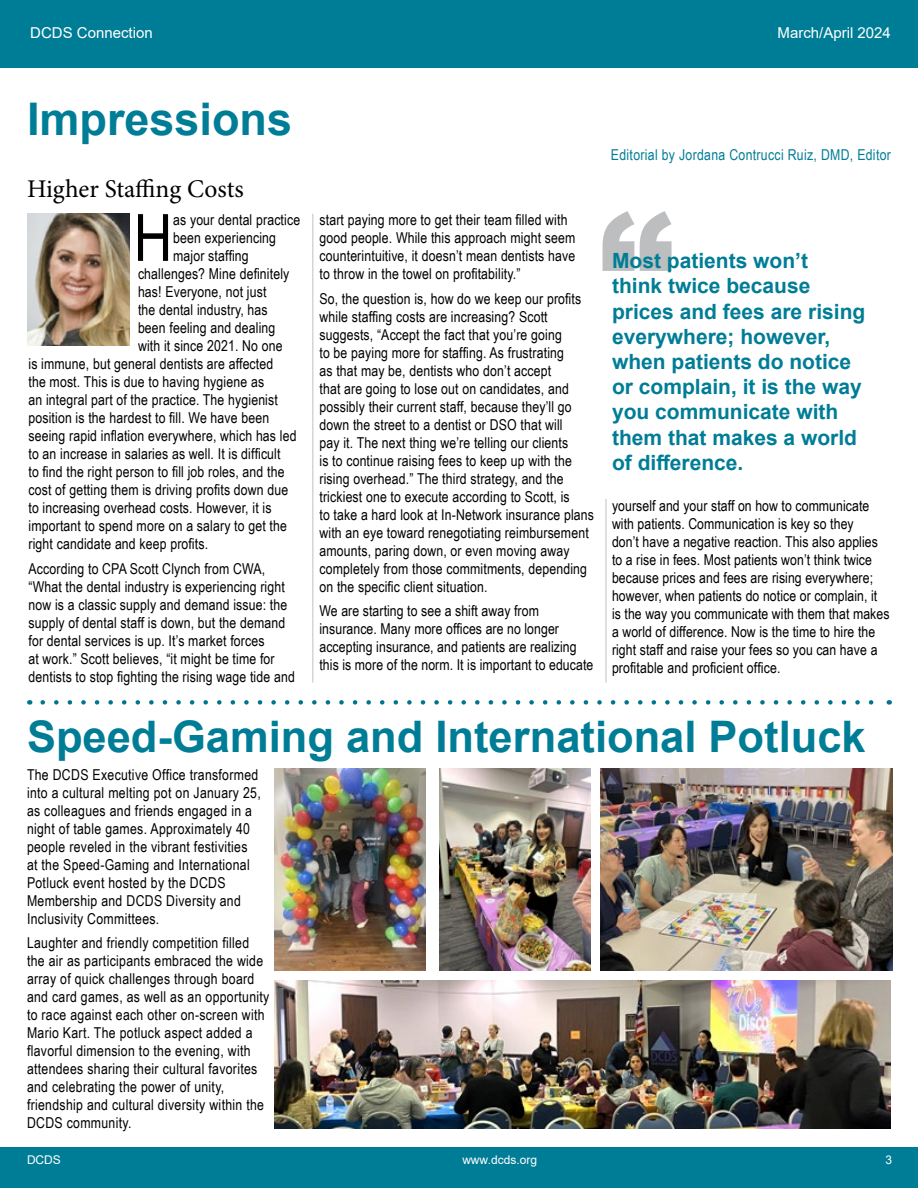
<style>
.page{position:relative;width:918px;height:1188px;background:#fff}
.page>*{position:absolute;margin:0;border:0;box-sizing:border-box;transform-origin:0 0}
.t1{font:900 150px "Arial";color:#bcbec0}
.t2{font:65.25px "Arial Narrow";color:#000}
.t3{font:700 45px "Arial";color:#007d96}
.t4{font:700 43.5px "Arial";color:#007d96}
.t5{font:25.5px "Minion Pro";color:#000}
.t6{font:700 21px/25.2px "Arial";color:#007d96}
.t7{font:15px/18px "Arial Narrow";letter-spacing:.01em;color:#000}
.t8{font:15px "Arial Narrow";letter-spacing:.02em;color:#007d96}
.t9{font:15px "Arial";color:#fff}
.t10{font:12px "Arial";color:#fff}
</style>
<div class="page">
<div style="left:0;top:0;width:918px;height:60px;background:#007d96"></div>
<div style="left:0;top:51px;width:918px;height:17px;background:#007d96"></div>
<div style="left:0;top:1148px;width:918px;height:40px;background:#007d96"></div>
<img style="left:27px;top:213px;width:103px;height:133px">
<hr style="left:312px;top:214px;width:2px;height:469px;background:#d3d5d6">
<hr style="left:605px;top:499px;width:2px;height:184px;background:#d3d5d6">
<svg style="left:43px;top:700px;width:831px;height:5px"></svg>
<img style="left:274px;top:981px;width:617px;height:148px">
<img style="left:601px;top:769px;width:291px;height:201px">
<img style="left:274px;top:769px;width:151px;height:201px">
<img style="left:439px;top:769px;width:151px;height:201px">
<p class="t9" style="left:30px;top:22px;width:124px">DCDS Connection</p>
<p class="t9" style="left:778px;top:22px;width:115px">March/April 2024</p>
<h3 class="t3" style="left:27px;top:88px;width:267px">Impressions</h3>
<h3 class="t5" style="left:27px;top:172px;width:218px">Higher Staffing Costs</h3>
<h2 class="t2" style="left:134px;top:190px;width:40px">H</h2>
<p class="t7" style="left:173px;top:210px;width:129px">as your dental practice</p>
<p class="t7" style="left:173px;top:228px;width:104px">been experiencing</p>
<p class="t7" style="left:173px;top:246px;width:77px">major staffing</p>
<p class="t7" style="left:138px;top:264px;width:153px">challenges? Mine definitely</p>
<p class="t7" style="left:138px;top:282px;width:130px">has! Everyone, not just</p>
<p class="t7" style="left:138px;top:300px;width:131px">the dental industry, has</p>
<p class="t7" style="left:138px;top:318px;width:139px">been feeling and dealing</p>
<p class="t7" style="left:138px;top:336px;width:146px">with it since 2021. No one</p>
<p class="t7" style="left:29px;top:354px;width:246px">is immune, but general dentists are affected</p>
<p class="t7" style="left:29px;top:372px;width:237px">the most. This is due to having hygiene as</p>
<p class="t7" style="left:29px;top:390px;width:251px">an integral part of the practice. The hygienist</p>
<p class="t7" style="left:29px;top:408px;width:242px">position is the hardest to fill. We have been</p>
<p class="t7" style="left:29px;top:426px;width:270px">seeing rapid inflation everywhere, which has led</p>
<p class="t7" style="left:29px;top:444px;width:254px">to an increase in salaries as well. It is difficult</p>
<p class="t7" style="left:29px;top:462px;width:258px">to find the right person to fill job roles, and the</p>
<p class="t7" style="left:29px;top:480px;width:261px">cost of getting them is driving profits down due</p>
<p class="t7" style="left:29px;top:498px;width:245px">to increasing overhead costs. However, it is</p>
<p class="t7" style="left:29px;top:516px;width:260px">important to spend more on a salary to get the</p>
<p class="t7" style="left:29px;top:534px;width:181px">right candidate and keep profits.</p>
<p class="t7" style="left:29px;top:559px;width:268px">According to CPA Scott Clynch from CWA, “What the dental industry is experiencing right now is a classic supply and demand issue: the supply of dental staff is down, but the demand for dental services is up. It’s market forces<br>at work.” Scott believes, “it might be time for dentists to stop fighting the rising wage tide and</p>
<p class="t8" style="left:611px;top:143px;width:282px">Editorial by Jordana Contrucci Ruiz, DMD, Editor</p>
<p class="t7" style="left:320px;top:210px;width:257px">start paying more to get their team filled with good people. While this approach might seem counterintuitive, it doesn’t mean dentists have to throw in the towel on profitability.”</p>
<p class="t7" style="left:320px;top:289px;width:276px">So, the question is, how do we keep our profits while staffing costs are increasing? Scott suggests, “Accept the fact that you’re going<br>to be paying more for staffing. As frustrating<br>as that may be, dentists who don’t accept<br>that are going to lose out on candidates, and possibly their current staff, because they’ll go down the street to a dentist or DSO that will<br>pay it. The next thing we’re telling our clients<br>is to continue raising fees to keep up with the rising overhead.” The third strategy, and the trickiest one to execute according to Scott, is<br>to take a hard look at In-Network insurance plans with an eye toward renegotiating reimbursement amounts, paring down, or even moving away completely from those commitments, depending on the specific client situation.</p>
<p class="t7" style="left:320px;top:601px;width:275px">We are starting to see a shift away from insurance. Many more offices are no longer accepting insurance, and patients are realizing this is more of the norm. It is important to educate</p>
<h1 class="t1" style="left:599px;top:158px;width:76px">“</h1>
<h3 class="t6" style="left:612px;top:248px;width:255px">Most patients won’t<br>think twice because prices and fees are rising everywhere; however, when patients do notice or complain, it is the way you communicate with them that makes a world of difference.</h3>
<p class="t7" style="left:612px;top:496px;width:279px">yourself and your staff on how to communicate with patients. Communication is key so they<br>don’t have a negative reaction. This also applies to a rise in fees. Most patients won’t think twice because prices and fees are rising everywhere; however, when patients do notice or complain, it is the way you communicate with them that makes a world of difference. Now is the time to hire the right staff and raise your fees so you can have a profitable and proficient office.</p>
<h3 class="t4" style="left:27px;top:706px;width:840px">Speed-Gaming and International Potluck</h3>
<p class="t7" style="left:27px;top:765px;width:235px">The DCDS Executive Office transformed into a cultural melting pot on January 25, as colleagues and friends engaged in a night of table games. Approximately 40 people reveled in the vibrant festivities at the Speed-Gaming and International Potluck event hosted by the DCDS Membership and DCDS Diversity and Inclusivity Committees.</p>
<p class="t7" style="left:27px;top:934px;width:244px">Laughter and friendly competition filled the air as participants embraced the wide array of quick challenges through board and card games, as well as an opportunity to race against each other on-screen with Mario Kart. The potluck aspect added a flavorful dimension to the evening, with attendees sharing their cultural favorites and celebrating the power of unity, friendship and cultural diversity within the DCDS community.</p>
<p class="t10" style="left:27px;top:1152px;width:35px">DCDS</p>
<p class="t10" style="left:462px;top:1152px;width:76px">www.dcds.org</p>
<p class="t10" style="left:885px;top:1152px;width:8px">3</p>
</div>
